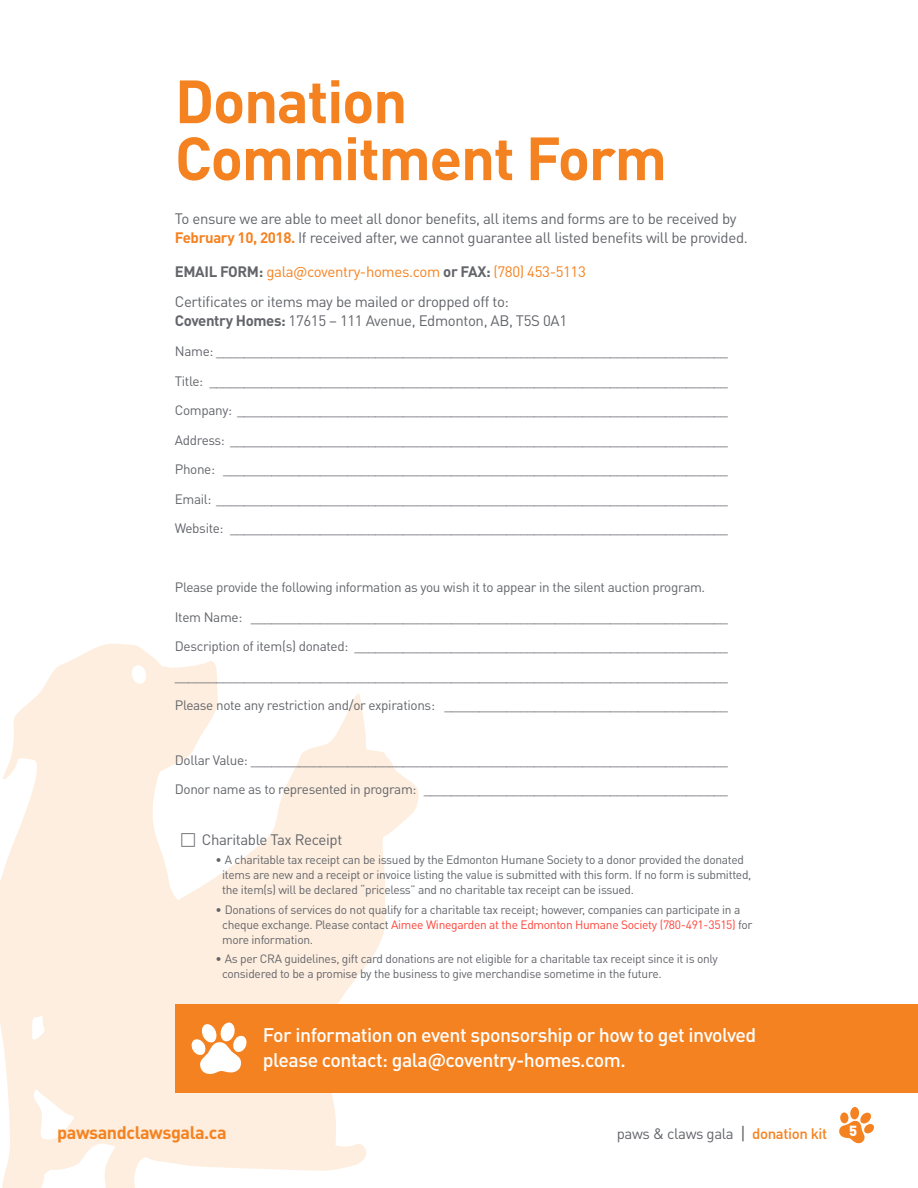
<style>
.page{position:relative;width:918px;height:1188px;background:#fff}
.page>*{position:absolute;margin:0;border:0;box-sizing:border-box;transform-origin:0 0}
.t1{font:700 60px "DIN Pro";letter-spacing:-.025em;color:#f58220}
.t2{font:500 19.5px "DIN Pro";letter-spacing:-.025em;color:#fff}
.t3{font:700 18px "DIN Pro";letter-spacing:-.025em;color:#f58220}
.t4{font:15px/19.5px "DIN Pro";letter-spacing:-.025em;color:#63656a}
.t5{font:15px "DIN Pro";letter-spacing:-.025em;color:#f58220}
.t6{font:900 14.55px "DIN Pro";color:#fff}
.t7{font:13.5px "DIN Pro";letter-spacing:-.025em;color:#63656a}
.t8{font:12px/15px "DIN Pro";letter-spacing:-.025em;color:#63656a}
.s1{font-weight:700;color:#f58220}
.s2{font-weight:700;color:#63656a}
.s3{font-weight:700}
.s4{color:#ff4338}
.s5{font-size:18px}
.s6{font-family:"DIN";font-weight:500;color:#f58220}
</style>
<div class="page">
<svg style="left:0;top:644px;width:419px;height:544px;fill:#feeedf"></svg>
<svg style="left:839px;top:1107px;width:35px;height:37px"></svg>
<div style="left:176px;top:1004px;width:742px;height:89px;background:#f58220"></div>
<svg style="left:191px;top:1022px;width:56px;height:52px"></svg>
<svg style="left:182px;top:833px;width:13px;height:13px"></svg>
<p class="t1" style="left:175px;top:61px;width:234px">Donation</p>
<p class="t1" style="left:175px;top:118px;width:494px">Commitment Form</p>
<p class="t4" style="left:175px;top:208px;width:575px">To ensure we are able to meet all donor benefits, all items and forms are to be received by<br><span class="s1">February 10, 2018.</span> If received after, we cannot guarantee all listed benefits will be provided.</p>
<p class="t5" style="left:175px;top:262px;width:413px"><span class="s2">EMAIL FORM:</span> gala@coventry-homes.com <span class="s2">or FAX:</span> (780) 453-5113</p>
<p class="t4" style="left:175px;top:291px;width:336px">Certificates or items may be mailed or dropped off to:</p>
<p class="t4" style="left:175px;top:311px;width:394px"><span class="s3">Coventry Homes:</span> 17615 – 111 Avenue, Edmonton, AB, T5S 0A1</p>
<p class="t7" style="left:175px;top:342px;width:555px">Name: __________________________________________________________________________</p>
<p class="t7" style="left:175px;top:371px;width:555px">Title: ___________________________________________________________________________</p>
<p class="t7" style="left:175px;top:401px;width:555px">Company: _______________________________________________________________________</p>
<p class="t7" style="left:175px;top:431px;width:555px">Address: ________________________________________________________________________</p>
<p class="t7" style="left:175px;top:460px;width:555px">Phone: _________________________________________________________________________</p>
<p class="t7" style="left:175px;top:490px;width:555px">Email: __________________________________________________________________________</p>
<p class="t7" style="left:175px;top:519px;width:555px">Website: ________________________________________________________________________</p>
<p class="t7" style="left:175px;top:578px;width:532px">Please provide the following information as you wish it to appear in the silent auction program.</p>
<p class="t7" style="left:175px;top:608px;width:555px">Item Name: _____________________________________________________________________</p>
<p class="t7" style="left:175px;top:637px;width:555px">Description of item(s) donated: ______________________________________________________</p>
<p class="t7" style="left:175px;top:667px;width:555px">________________________________________________________________________________</p>
<p class="t7" style="left:175px;top:696px;width:555px">Please note any restriction and/or expirations: _________________________________________</p>
<p class="t7" style="left:175px;top:751px;width:555px">Dollar Value: _____________________________________________________________________</p>
<p class="t7" style="left:175px;top:780px;width:555px">Donor name as to represented in program: ____________________________________________</p>
<p class="t4" style="left:202px;top:829px;width:142px">Charitable Tax Receipt</p>
<p class="t8" style="left:222px;top:852px;width:531px;text-indent:-7px">• A charitable tax receipt can be issued by the Edmonton Humane Society to a donor provided the donated items are new and a receipt or invoice listing the value is submitted with this form. If no form is submitted, the item(s) will be declared “priceless” and no charitable tax receipt can be issued.</p>
<p class="t8" style="left:222px;top:901px;width:532px;text-indent:-7px">• Donations of services do not qualify for a charitable tax receipt; however, companies can participate in a cheque exchange. Please contact <span class="s4">Aimee Winegarden at the Edmonton Humane Society (780-491-3515)</span> for more information.</p>
<p class="t8" style="left:222px;top:951px;width:497px;text-indent:-7px">• As per CRA guidelines, gift card donations are not eligible for a charitable tax receipt since it is only considered to be a promise by the business to give merchandise sometime in the future.</p>
<h3 class="t3" style="left:57px;top:1120px;width:171px">pawsandclawsgala.ca</h3>
<p class="t2" style="left:263px;top:1019px;width:495px">For information on event sponsorship or how to get involved</p>
<p class="t2" style="left:263px;top:1045px;width:365px">please contact: gala@coventry-homes.com.</p>
<p class="t4" style="left:617px;top:1123px;width:212px">paws &amp; claws gala <span class="s5">|</span> <span class="s6">donation kit</span></p>
<p class="t6" style="left:849px;top:1120px;width:10px">5</p>
</div>
